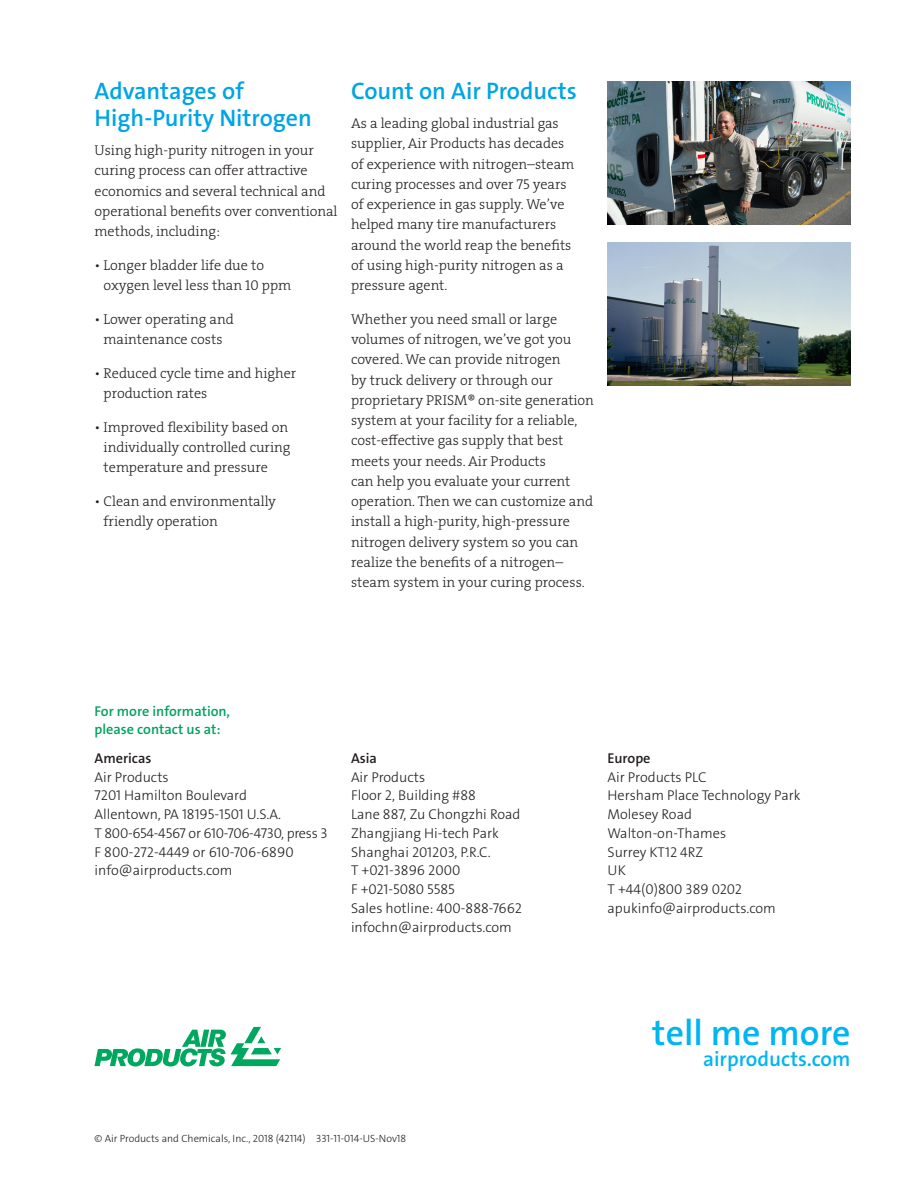
<style>
.page{position:relative;width:918px;height:1188px;background:#fff}
.page>*{position:absolute;margin:0;border:0;box-sizing:border-box;transform-origin:0 0}
.t1{font:600 36px "The Sans LF";color:#00b5f0}
.Subhead_level_1{font:600 24px/27px "The Sans LF";color:#00a5e3}
.t2{font:600 21px "The Sans LF";color:#00b5f0}
.Body_copy{font:14.25px/20.2px "The Serif LP3 Lig";color:#231f20}
.Address{font:300 14.25px "The Sans LF";color:#231f20}
.For_more_info{font:600 14.25px/18px "The Sans LF";color:#00a261}
.Address-2{font:300 14.25px "The Sans LF";letter-spacing:-.02em;color:#231f20}
.Address-3{font:600 14.25px "The Sans LF";color:#231f20}
.Copyright{font:300 10.5px "The Sans LF";color:#231f20}
</style>
<div class="page">
<svg style="left:95px;top:1027px;width:186px;height:40px"></svg>
<img style="left:608px;top:242px;width:242px;height:143px">
<img style="left:608px;top:81px;width:242px;height:143px">
<p class="Subhead_level_1" style="left:94px;top:77px;width:219px">Advantages of<br>High-Purity Nitrogen</p>
<p class="Body_copy" style="left:94px;top:140px;width:245px">Using high-purity nitrogen in your curing process can offer attractive economics and several technical and operational benefits over conventional methods, including:</p>
<p class="Body_copy" style="left:104px;top:255px;width:189px;text-indent:-9px">• Longer bladder life due to oxygen level less than 10 ppm</p>
<p class="Body_copy" style="left:94px;top:309px;width:141px;text-align:center">• Lower operating and maintenance costs</p>
<p class="Body_copy" style="left:104px;top:363px;width:194px;text-indent:-9px">• Reduced cycle time and higher production rates</p>
<p class="Body_copy" style="left:104px;top:417px;width:189px;text-indent:-9px">• Improved flexibility based on individually controlled curing temperature and pressure</p>
<p class="Body_copy" style="left:104px;top:491px;width:174px;text-indent:-9px">• Clean and environmentally friendly operation</p>
<p class="Subhead_level_1" style="left:351px;top:77px;width:227px">Count on Air Products</p>
<p class="Body_copy" style="left:351px;top:113px;width:225px">As a leading global industrial gas supplier, Air Products has decades of experience with nitrogen–steam curing processes and over 75 years of experience in gas supply. We’ve helped many tire manufacturers around the world reap the benefits of using high-purity nitrogen as a pressure agent.</p>
<p class="Body_copy" style="left:351px;top:309px;width:245px">Whether you need small or large volumes of nitrogen, we’ve got you covered. We can provide nitrogen<br>by truck delivery or through our proprietary PRISM® on-site generation system at your facility for a reliable, cost-effective gas supply that best meets your needs. Air Products<br>can help you evaluate your current operation. Then we can customize and install a high-purity, high-pressure nitrogen delivery system so you can realize the benefits of a nitrogen– steam system in your curing process.</p>
<p class="For_more_info" style="left:94px;top:702px;width:137px">For more information, please contact us at:</p>
<p class="Address-3" style="left:94px;top:749px;width:58px">Americas</p>
<p class="Address" style="left:94px;top:768px;width:76px">Air Products</p>
<p class="Address" style="left:94px;top:786px;width:154px">7201 Hamilton Boulevard</p>
<p class="Address" style="left:94px;top:805px;width:188px">Allentown, PA 18195-1501 U.S.A.</p>
<p class="Address-2" style="left:94px;top:824px;width:234px">T 800-654-4567 or 610-706-4730, press 3</p>
<p class="Address" style="left:94px;top:843px;width:201px">F 800-272-4449 or 610-706-6890</p>
<p class="Address" style="left:94px;top:861px;width:140px">info@airproducts.com</p>
<p class="Address-3" style="left:351px;top:749px;width:28px">Asia</p>
<p class="Address" style="left:351px;top:768px;width:76px">Air Products</p>
<p class="Address" style="left:351px;top:786px;width:126px">Floor 2, Building #88</p>
<p class="Address" style="left:351px;top:805px;width:171px">Lane 887, Zu Chongzhi Road</p>
<p class="Address" style="left:351px;top:824px;width:149px">Zhangjiang Hi-tech Park</p>
<p class="Address" style="left:351px;top:843px;width:141px">Shanghai 201203, P.R.C.</p>
<p class="Address" style="left:351px;top:861px;width:111px">T +021-3896 2000</p>
<p class="Address" style="left:351px;top:880px;width:105px">F +021-5080 5585</p>
<p class="Address" style="left:351px;top:899px;width:173px">Sales hotline: 400-888-7662</p>
<p class="Address" style="left:351px;top:918px;width:162px">infochn@airproducts.com</p>
<p class="Copyright" style="left:94px;top:1131px;width:313px">© Air Products and Chemicals, Inc., 2018 (42114) 331-11-014-US-Nov18</p>
<p class="Address-3" style="left:608px;top:749px;width:45px">Europe</p>
<p class="Address" style="left:608px;top:768px;width:101px">Air Products PLC</p>
<p class="Address" style="left:608px;top:786px;width:195px">Hersham Place Technology Park</p>
<p class="Address" style="left:608px;top:805px;width:86px">Molesey Road</p>
<p class="Address" style="left:608px;top:824px;width:120px">Walton-on-Thames</p>
<p class="Address" style="left:608px;top:843px;width:97px">Surrey KT12 4RZ</p>
<p class="Address" style="left:608px;top:861px;width:20px">UK</p>
<p class="Address" style="left:608px;top:880px;width:136px">T +44(0)800 389 0202</p>
<p class="Address" style="left:608px;top:899px;width:170px">apukinfo@airproducts.com</p>
<p class="t1" style="left:652px;top:1009px;width:200px">tell me more</p>
<p class="t2" style="left:703px;top:1045px;width:149px">airproducts.com</p>
</div>
